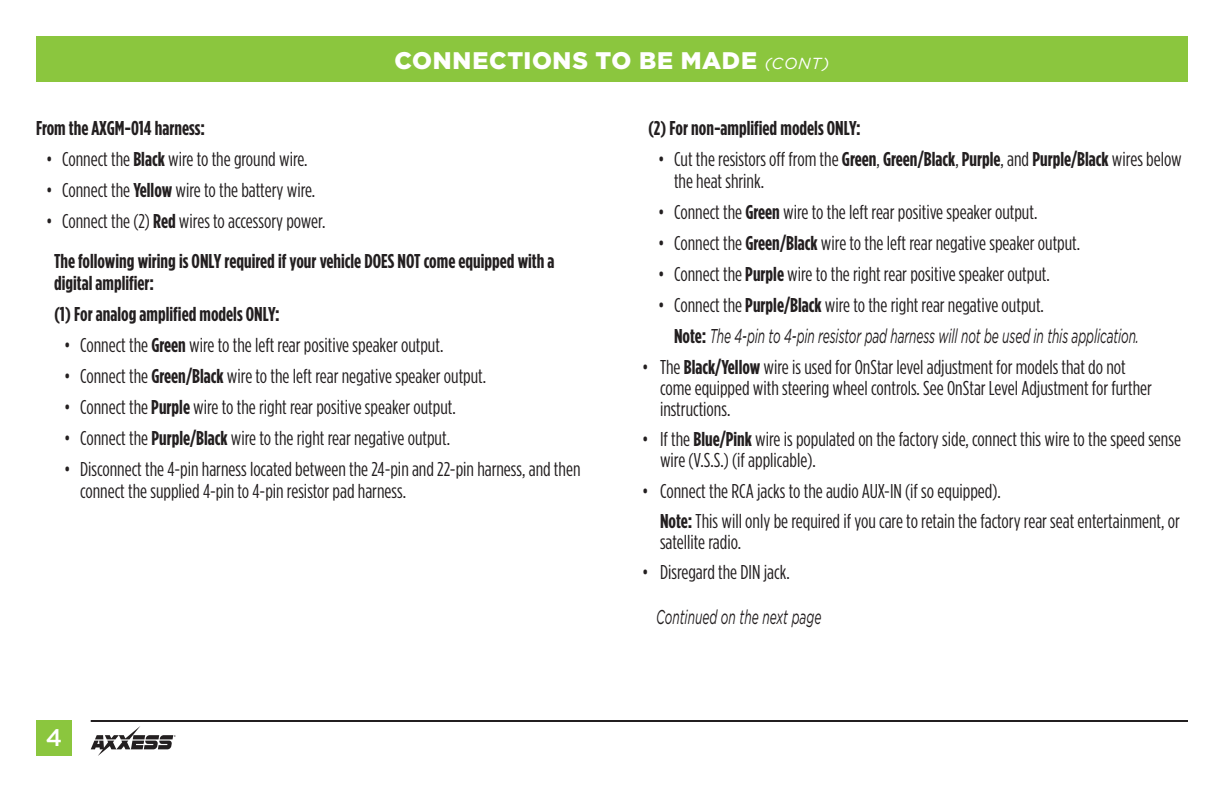
<style>
.page{position:relative;width:1224px;height:792px;background:#fff}
.page>*{position:absolute;margin:0;border:0;box-sizing:border-box;transform-origin:0 0}
.t1{font:900 24px "Gotham";letter-spacing:.03em;color:#fff}
.t2{font:500 24px "Gotham";color:#fff}
.t3{font:20px/21.2px "Gotham Condensed";color:#231f20}
.t4{font:700 20px/40px "Gotham Condensed";color:#231f20}
.t5{font:italic 20px "Gotham";letter-spacing:-.01em;color:#231f20;scale:.6 1}
.s1{font-weight:400;font-style:italic;font-size:16px}
.s2{font-weight:700}
.s3{font-weight:400}
.s4{font-family:"Gotham Condensed";font-weight:700;font-style:normal}
</style>
<div class="page">
<div style="left:36px;top:36px;width:1152px;height:45px;background:#8bc63e"></div>
<div style="left:36px;top:720px;width:36px;height:36px;background:#8bc63e"></div>
<hr style="left:91px;top:720px;width:1097px;height:2px;background:#231f20">
<svg style="left:91px;top:726px;width:85px;height:30px"></svg>
<p class="t1" style="left:395px;top:46px;width:436px">CONNECTIONS TO BE MADE <span class="s1">(CONT)</span></p>
<p class="t4" style="left:36px;top:108px;width:170px">From the AXGM-014 harness:</p>
<p class="t3" style="left:46px;top:148px;width:263px">• Connect the <span class="s2">Black</span> wire to the ground wire.</p>
<p class="t3" style="left:46px;top:179px;width:271px">• Connect the <span class="s2">Yellow</span> wire to the battery wire.</p>
<p class="t4" style="left:54px;top:201px;width:502px;text-indent:-8px"><span class="s3">• Connect the (2)</span> Red <span class="s3">wires to accessory power.<br></span>The following wiring is ONLY required if your vehicle DOES NOT come equipped with a</p>
<p class="t4" style="left:54px;top:267px;width:227px;line-height:31px">digital amplifier:<br>(1) For analog amplified models ONLY:</p>
<p class="t3" style="left:64px;top:334px;width:381px">• Connect the <span class="s2">Green</span> wire to the left rear positive speaker output.</p>
<p class="t3" style="left:64px;top:365px;width:424px">• Connect the <span class="s2">Green/Black</span> wire to the left rear negative speaker output.</p>
<p class="t3" style="left:64px;top:396px;width:393px">• Connect the <span class="s2">Purple</span> wire to the right rear positive speaker output.</p>
<p class="t3" style="left:64px;top:427px;width:388px">• Connect the <span class="s2">Purple/Black</span> wire to the right rear negative output.</p>
<p class="t3" style="left:80px;top:458px;width:502px;line-height:22px;text-indent:-16px">• Disconnect the 4-pin harness located between the 24-pin and 22-pin harness, and then connect the supplied 4-pin to 4-pin resistor pad harness.</p>
<p class="t2" style="left:46px;top:724px;width:18px">4</p>
<p class="t4" style="left:648px;top:108px;width:214px">(2) For non-amplified models ONLY:</p>
<p class="t3" style="left:674px;top:148px;width:509px;line-height:22px;text-indent:-16px">• Cut the resistors off from the <span class="s2">Green</span>, <span class="s2">Green/Black</span>, <span class="s2">Purple</span>, and <span class="s2">Purple/Black</span> wires below the heat shrink.</p>
<p class="t3" style="left:658px;top:201px;width:381px">• Connect the <span class="s2">Green</span> wire to the left rear positive speaker output.</p>
<p class="t3" style="left:658px;top:232px;width:424px">• Connect the <span class="s2">Green/Black</span> wire to the left rear negative speaker output.</p>
<p class="t3" style="left:658px;top:263px;width:393px">• Connect the <span class="s2">Purple</span> wire to the right rear positive speaker output.</p>
<p class="t3" style="left:658px;top:294px;width:388px">• Connect the <span class="s2">Purple/Black</span> wire to the right rear negative output.</p>
<p class="t5" style="left:674px;top:325px;width:776px"><span class="s4">Note:</span> The 4-pin to 4-pin resistor pad harness will not be used in this application.</p>
<p class="t3" style="left:660px;top:356px;width:493px;text-indent:-18px">• The <span class="s2">Black/Yellow</span> wire is used for OnStar level adjustment for models that do not come equipped with steering wheel controls. See OnStar Level Adjustment for further instructions.</p>
<p class="t3" style="left:660px;top:428px;width:523px;text-indent:-18px">• If the <span class="s2">Blue/Pink</span> wire is populated on the factory side, connect this wire to the speed sense wire (V.S.S.) (if applicable).</p>
<p class="t3" style="left:660px;top:475px;width:521px;line-height:30.2px;text-indent:-18px">• Connect the RCA jacks to the audio AUX-IN (if so equipped).<br><span class="s2">Note:</span> This will only be required if you care to retain the factory rear seat entertainment, or</p>
<p class="t3" style="left:660px;top:531px;width:83px">satellite radio.</p>
<p class="t3" style="left:642px;top:561px;width:149px">• Disregard the DIN jack.</p>
<p class="t5" style="left:656px;top:606px;width:277px">Continued on the next page</p>
</div>
